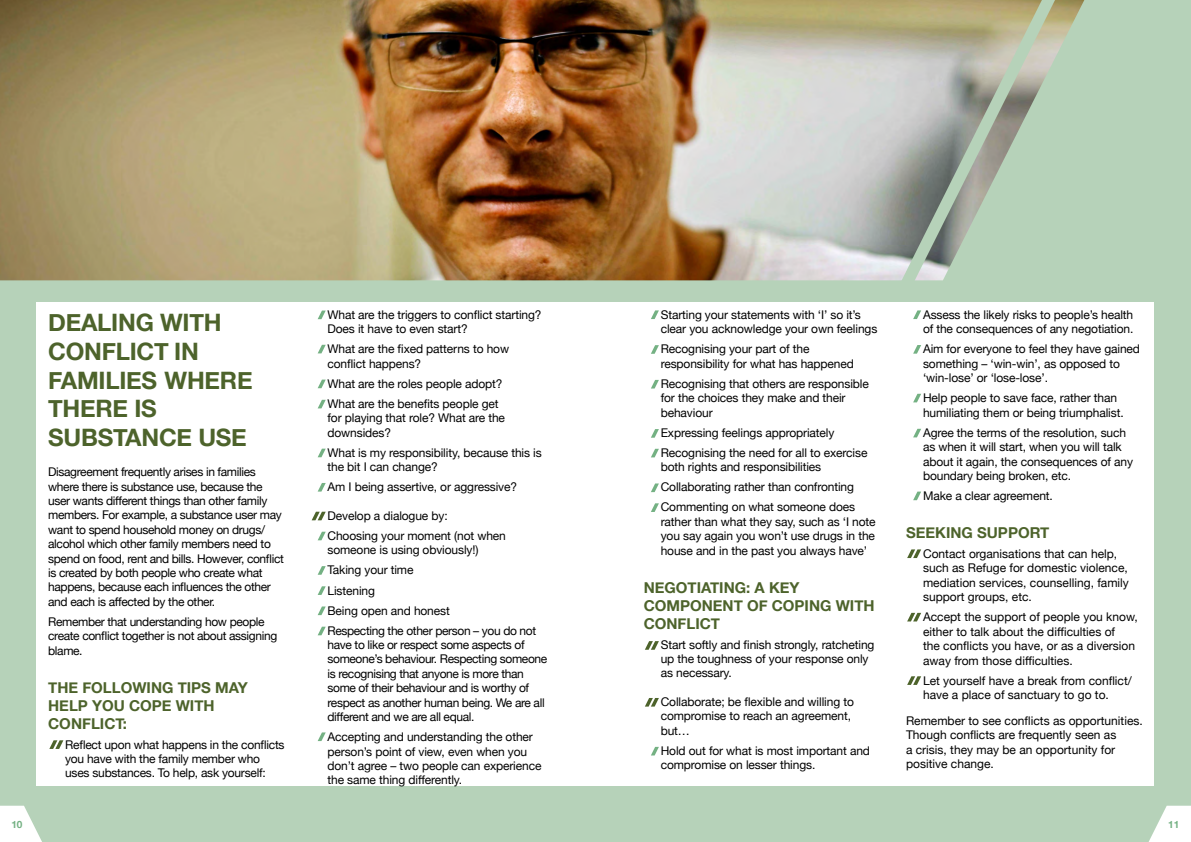
<style>
.page{position:relative;width:1191px;height:842px;background:#b6d2b9}
.page>*{position:absolute;margin:0;border:0;box-sizing:border-box;transform-origin:0 0}
.t1{font:700 24px/28.8px "Helvetica Neue";letter-spacing:-.01em;color:#4d632b}
.t2{font:700 15px/18px "Helvetica Neue";color:#4d632b}
.t3{font:12px/14.4px "Helvetica Neue";letter-spacing:-.01em;color:#000}
.t4{font:12px/14.4px "Helvetica Neue";letter-spacing:-.03em;color:#000}
.t5{font:700 10px "Helvetica Neue";color:#74b183}
</style>
<div class="page">
<img style="left:0;top:0;width:1084px;height:280px">
<img style="left:642px;top:0;width:413px;height:786px">
<svg style="left:1148px;top:806px;width:43px;height:36px"></svg>
<svg style="left:0;top:806px;width:42px;height:36px"></svg>
<div style="left:37px;top:302px;width:1117px;height:483px;background:#fff"></div>
<svg style="left:49px;top:740px;width:14px;height:9px"></svg>
<svg style="left:312px;top:512px;width:14px;height:8px"></svg>
<svg style="left:645px;top:641px;width:14px;height:9px"></svg>
<svg style="left:907px;top:549px;width:14px;height:9px"></svg>
<svg style="left:907px;top:613px;width:14px;height:8px"></svg>
<svg style="left:907px;top:676px;width:14px;height:9px"></svg>
<svg style="left:645px;top:698px;width:14px;height:9px"></svg>
<svg style="left:318px;top:449px;width:8px;height:8px"></svg>
<svg style="left:318px;top:400px;width:8px;height:8px"></svg>
<svg style="left:318px;top:345px;width:8px;height:8px"></svg>
<svg style="left:651px;top:380px;width:8px;height:8px"></svg>
<svg style="left:651px;top:345px;width:8px;height:9px"></svg>
<svg style="left:913px;top:345px;width:8px;height:9px"></svg>
<svg style="left:913px;top:394px;width:8px;height:8px"></svg>
<svg style="left:913px;top:429px;width:8px;height:8px"></svg>
<svg style="left:913px;top:492px;width:8px;height:8px"></svg>
<svg style="left:318px;top:586px;width:8px;height:9px"></svg>
<svg style="left:318px;top:606px;width:8px;height:9px"></svg>
<svg style="left:318px;top:627px;width:8px;height:8px"></svg>
<svg style="left:318px;top:732px;width:8px;height:9px"></svg>
<svg style="left:318px;top:380px;width:8px;height:8px"></svg>
<svg style="left:318px;top:311px;width:8px;height:8px"></svg>
<svg style="left:651px;top:310px;width:8px;height:9px"></svg>
<svg style="left:913px;top:310px;width:8px;height:9px"></svg>
<svg style="left:318px;top:566px;width:8px;height:9px"></svg>
<svg style="left:318px;top:532px;width:8px;height:8px"></svg>
<svg style="left:651px;top:503px;width:8px;height:9px"></svg>
<svg style="left:651px;top:483px;width:8px;height:9px"></svg>
<svg style="left:318px;top:483px;width:8px;height:9px"></svg>
<svg style="left:651px;top:449px;width:8px;height:8px"></svg>
<svg style="left:651px;top:747px;width:8px;height:8px"></svg>
<svg style="left:651px;top:429px;width:8px;height:9px"></svg>
<h1 class="t1" style="left:48px;top:309px;width:175px">DEALING WITH<br>CON</h1>
<h1 class="t1" style="left:48px;top:337px;width:149px;text-indent:54px">FLICT IN<br>FAMILIESW</h1>
<h1 class="t1" style="left:187px;top:366px;width:64px">HERE</h1>
<h1 class="t1" style="left:48px;top:395px;width:111px">THERE IS<br>SUBSTANCE</h1>
<h1 class="t1" style="left:198px;top:424px;width:34px">USE</h1>
<p class="t4" style="left:48px;top:465px;width:237px">Disagreement frequently arises in families where there is substance use, because the user wants different things than other family members. For example, a substance user may want to spend household money on drugs/ alcohol which other family members need to spend on food, rent and bills. However, conflict is created by both people who create what happens, because each influences the other and each is affected by the other.</p>
<p class="t4" style="left:48px;top:615px;width:230px">Remember that understanding how people create conflict together is not about assigning blame.</p>
<p class="t2" style="left:48px;top:679px;width:201px">THE FOLLOWING TIPS MAY<br>HELP YOU COPE WITH<br>CON</p>
<p class="t2" style="left:82px;top:715px;width:46px">FLICT:</p>
<p class="t3" style="left:65px;top:738px;width:221px">Reflect upon what happens in the conflicts you have with the family member who uses substances. To help, ask yourself:</p>
<p class="t3" style="left:327px;top:308px;width:215px">What are the triggers to conflict starting?<br>Does it have to even start?</p>
<p class="t3" style="left:327px;top:343px;width:183px">What are the fixed patterns to how conflict happens?</p>
<p class="t3" style="left:327px;top:374px;width:176px;line-height:20.1px">What are the roles people adopt?<br>What are the benefits people get</p>
<p class="t3" style="left:327px;top:412px;width:179px">for playing that role? What are the downsides?</p>
<p class="t3" style="left:327px;top:446px;width:216px">What is my responsibility, because this is the bit I can change?</p>
<p class="t3" style="left:327px;top:481px;width:191px">Am I being assertive, or aggressive?</p>
<p class="t3" style="left:327px;top:506px;width:180px;line-height:20.1px">Develop a dialogue by:<br>Choosing your moment (not when</p>
<p class="t3" style="left:327px;top:541px;width:210px;line-height:20.1px">someone is using obviously!)<br>Taking your time<br>Listening<br>Being open and honest<br>Respecting the other person – you do not</p>
<p class="t4" style="left:327px;top:638px;width:221px">have to like or respect some aspects of someone’s behaviour. Respecting someone is recognising that anyone is more than some of their behaviour and is worthy of respect as another human being. We are all different and we are all equal.</p>
<p class="t3" style="left:327px;top:730px;width:215px">Accepting and understanding the other person’s point of view, even when you don’t agree – two people can experience the same thing differently.</p>
<p class="t3" style="left:660px;top:308px;width:218px">Starting your statements with ‘I’ so it’s clear you acknowledge your own feelings</p>
<p class="t3" style="left:660px;top:343px;width:195px">Recognising your part of the responsibility for what has happened</p>
<p class="t3" style="left:660px;top:377px;width:210px">Recognising that others are responsible for the choices they make and their behaviour</p>
<p class="t3" style="left:660px;top:423px;width:208px;line-height:20.1px">Expressing feelings appropriately<br>Recognising the need for all to exercise</p>
<p class="t3" style="left:660px;top:458px;width:196px;line-height:20.1px">both rights and responsibilities<br>Collaborating rather than confronting<br>Commenting on what someone does</p>
<p class="t3" style="left:660px;top:515px;width:216px;text-align:justify">rather than what they say, such as ‘I note you say again you won’t use drugs in the house and in the past you always have’</p>
<p class="t2" style="left:643px;top:578px;width:157px">NEGOTIATING: A KEY<br>COMPONENT</p>
<p class="t2" style="left:747px;top:596px;width:129px">OF COPING WITH</p>
<p class="t2" style="left:643px;top:614px;width:12px">CON</p>
<p class="t2" style="left:677px;top:614px;width:33px">FLICT</p>
<p class="t3" style="left:660px;top:638px;width:215px">Start softly and finish strongly, ratcheting up the toughness of your response only as necessary.</p>
<p class="t3" style="left:660px;top:695px;width:195px">Collaborate; be flexible and willing to compromise to reach an agreement, but…</p>
<p class="t3" style="left:660px;top:744px;width:211px">Hold out for what is most important and compromise on lesser things.</p>
<p class="t3" style="left:923px;top:308px;width:212px">Assess the likely risks to people’s health of the consequences of any negotiation.</p>
<p class="t3" style="left:923px;top:343px;width:219px">Aim for everyone to feel they have gained something – ‘win-win’, as opposed to ‘win-lose’ or ‘lose-lose’.</p>
<p class="t3" style="left:923px;top:392px;width:202px">Help people to save face, rather than humiliating them or being triumphalist.</p>
<p class="t3" style="left:923px;top:426px;width:211px">Agree the terms of the resolution, such as when it will start, when you will talk about it again, the consequences of any boundary being broken, etc.</p>
<p class="t3" style="left:923px;top:489px;width:131px">Make a clear agreement.</p>
<p class="t2" style="left:906px;top:524px;width:141px">SEEKING SUPPORT</p>
<p class="t3" style="left:923px;top:547px;width:207px">Contact organisations that can help, such as Refuge for domestic violence, mediation services, counselling, family support groups, etc.</p>
<p class="t3" style="left:923px;top:610px;width:216px">Accept the support of people you know, either to talk about the difficulties of<br>the conflicts you have, or as a diversion away from those difficulties.</p>
<p class="t3" style="left:923px;top:674px;width:210px">Let yourself have a break from conflict/ have a place of sanctuary to go to.</p>
<p class="t3" style="left:906px;top:714px;width:238px">Remember to see conflicts as opportunities.<br>Though conflicts are frequently seen as<br>a crisis, they may be an opportunity for positive change.</p>
<p class="t5" style="left:11px;top:816px;width:13px">10</p>
<p class="t5" style="left:1168px;top:816px;width:13px">11</p>
</div>
